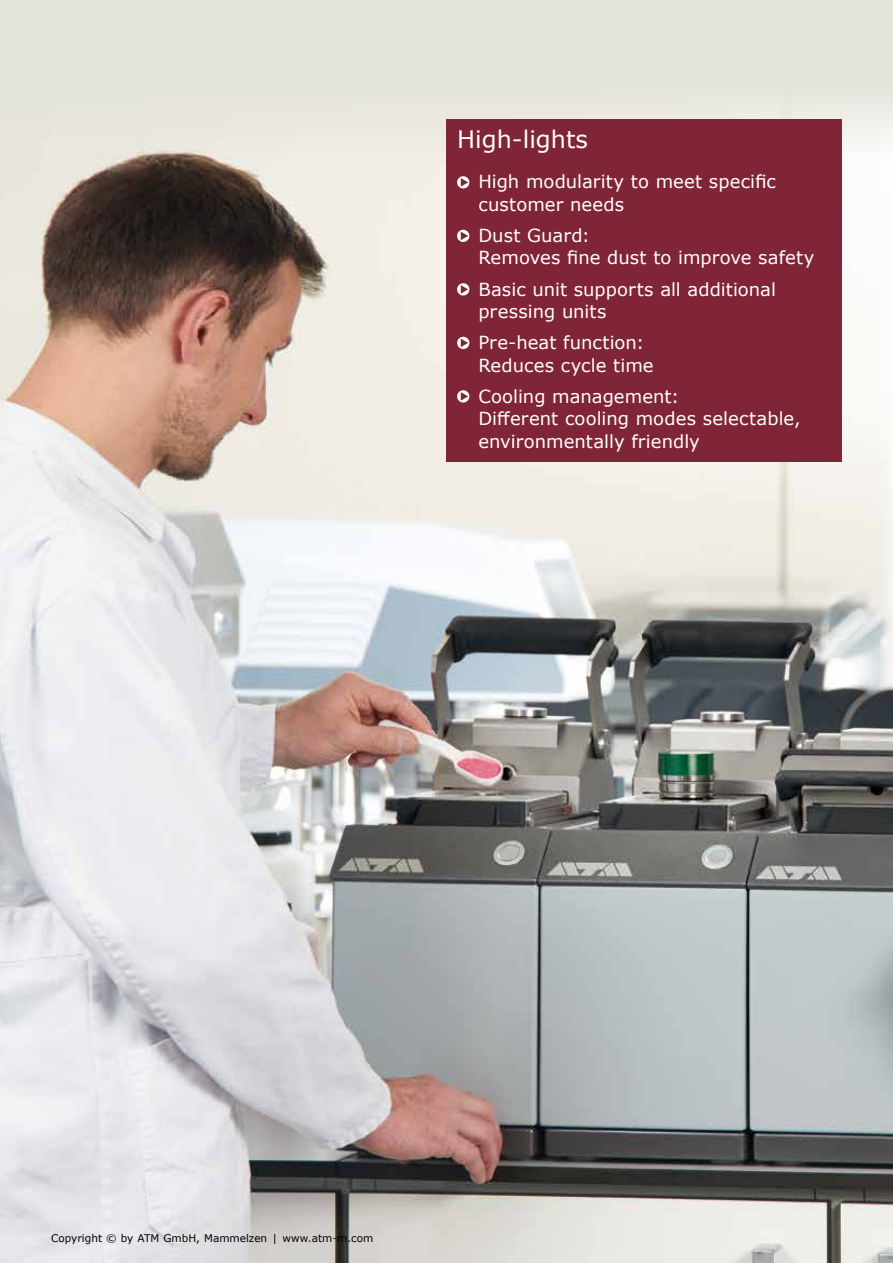
<style>
.page{position:relative;width:893px;height:1263px;background:#fff}
.page>*{position:absolute;margin:0;border:0;box-sizing:border-box;transform-origin:0 0}
.t1{font:24px "Verdana";color:#fff}
.t2{font:18px/22.5px "Verdana";letter-spacing:.005em;color:#fff}
.t3{font:10.5px "Verdana";color:#000}
</style>
<div class="page">
<img style="left:0;top:159px;width:893px;height:1104px">
<div style="left:0;top:81px;width:893px;height:78px;background:#e4e4da"></div>
<div style="left:0;top:0;width:893px;height:81px;background:#e4e4da"></div>
<div style="left:446px;top:119px;width:396px;height:342px;background:#802537"></div>
<svg style="left:457px;top:176px;width:12px;height:12px"></svg>
<svg style="left:457px;top:230px;width:12px;height:12px"></svg>
<svg style="left:457px;top:283px;width:12px;height:12px"></svg>
<svg style="left:457px;top:337px;width:12px;height:12px"></svg>
<svg style="left:457px;top:390px;width:12px;height:12px"></svg>
<h1 class="t1" style="left:457px;top:123px;width:132px">High-lights</h1>
<p class="t2" style="left:478px;top:170px;width:299px">High modularity to meet specific customer needs</p>
<p class="t2" style="left:478px;top:224px;width:338px">Dust Guard:<br>Removes fine dust to improve safety</p>
<p class="t2" style="left:478px;top:277px;width:299px">Basic unit supports all additional pressing units</p>
<p class="t2" style="left:478px;top:331px;width:177px">Pre-heat function:<br>Reduces cycle time</p>
<p class="t2" style="left:478px;top:384px;width:324px">Cooling management:<br>Different cooling modes selectable, environmentally friendly</p>
<p class="t3" style="left:51px;top:1231px;width:324px">Copyright © by ATM GmbH, Mammelzen | www.atm-m.com</p>
</div>
